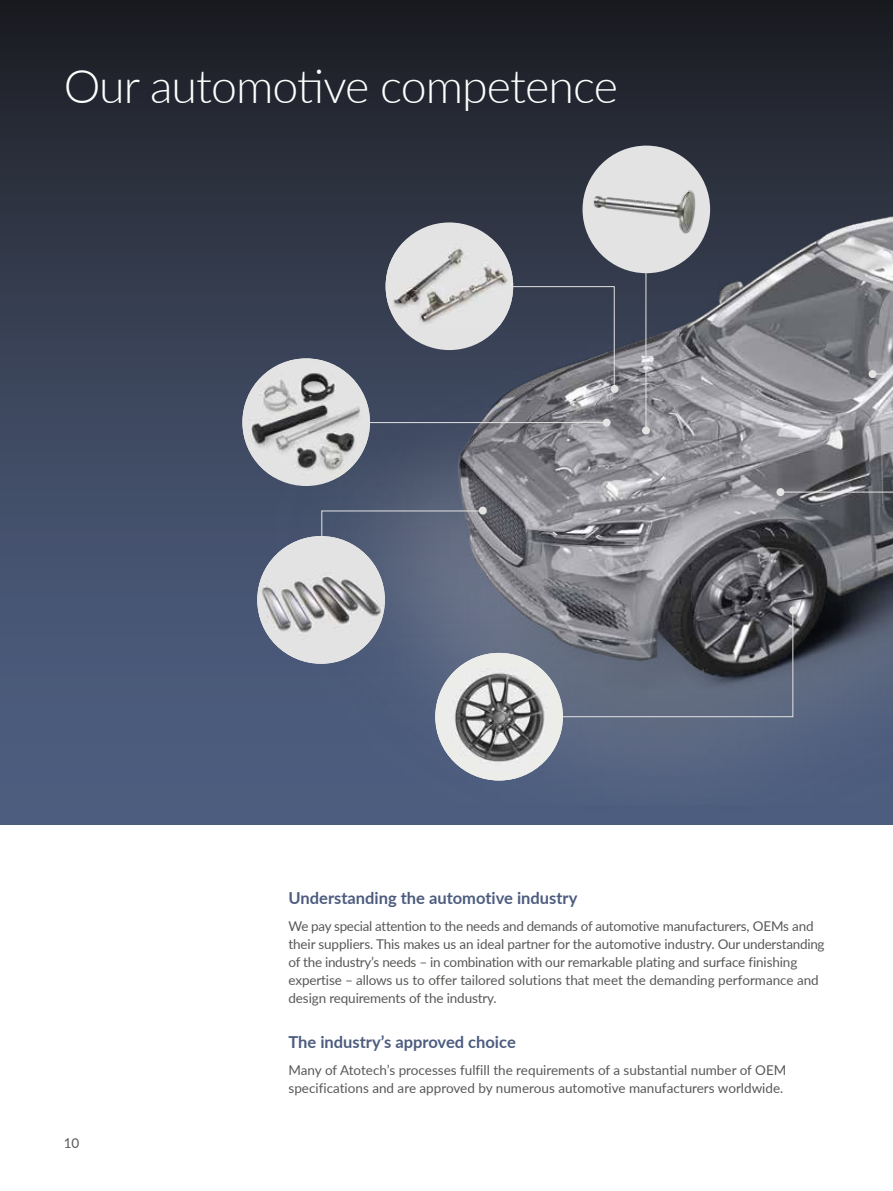
<style>
.page{position:relative;width:893px;height:1191px;background:#fff}
.page>*{position:absolute;margin:0;border:0;box-sizing:border-box;transform-origin:0 0}
.t1{font:300 46.5px "Lato";letter-spacing:-.02em;color:#fff}
.t2{font:700 16.5px "Lato";color:#4d5d7f}
.t3{font:13.5px/18px "Lato";letter-spacing:-.01em;color:#585857}
</style>
<div class="page">
<img style="left:0;top:0;width:893px;height:824px">
<hr style="left:646px;top:263px;width:1px;height:167px;background:#e3e3e3">
<img style="left:242px;top:358px;width:79px;height:125px">
<img style="left:435px;top:653px;width:128px;height:127px;border-radius:64px">
<div style="left:582px;top:146px;width:128px;height:127px;background:#e3e3e3;border-radius:50%"></div>
<img style="left:582px;top:156px;width:128px;height:117px">
<div style="left:386px;top:222px;width:127px;height:128px;background:#e3e3e3;border-radius:50%"></div>
<img style="left:386px;top:234px;width:127px;height:52px">
<img style="left:257px;top:536px;width:128px;height:127px;border-radius:64px">
<svg style="left:321px;top:286px;width:572px;height:431px;background:#737782"></svg>
<div style="left:868px;top:370px;width:8px;height:8px;background:#e3e3e3;border-radius:50%"></div>
<h1 class="t1" style="left:64px;top:54px;width:556px">Our automotive competence</h1>
<p class="t2" style="left:289px;top:886px;width:290px">Understanding the automotive industry</p>
<p class="t3" style="left:289px;top:917px;width:538px">We pay special attention to the needs and demands of automotive manufacturers, OEMs and their suppliers. This makes us an ideal partner for the automotive industry. Our understanding of the industry’s needs – in combination with our remarkable plating and surface finishing expertise – allows us to offer tailored solutions that meet the demanding performance and design requirements of the industry.</p>
<p class="t3" style="left:64px;top:1134px;width:17px">10</p>
<p class="t2" style="left:289px;top:1030px;width:229px">The industry’s approved choice</p>
<p class="t3" style="left:289px;top:1061px;width:499px">Many of Atotech’s processes fulfill the requirements of a substantial number of OEM specifications and are approved by numerous automotive manufacturers worldwide.</p>
</div>
